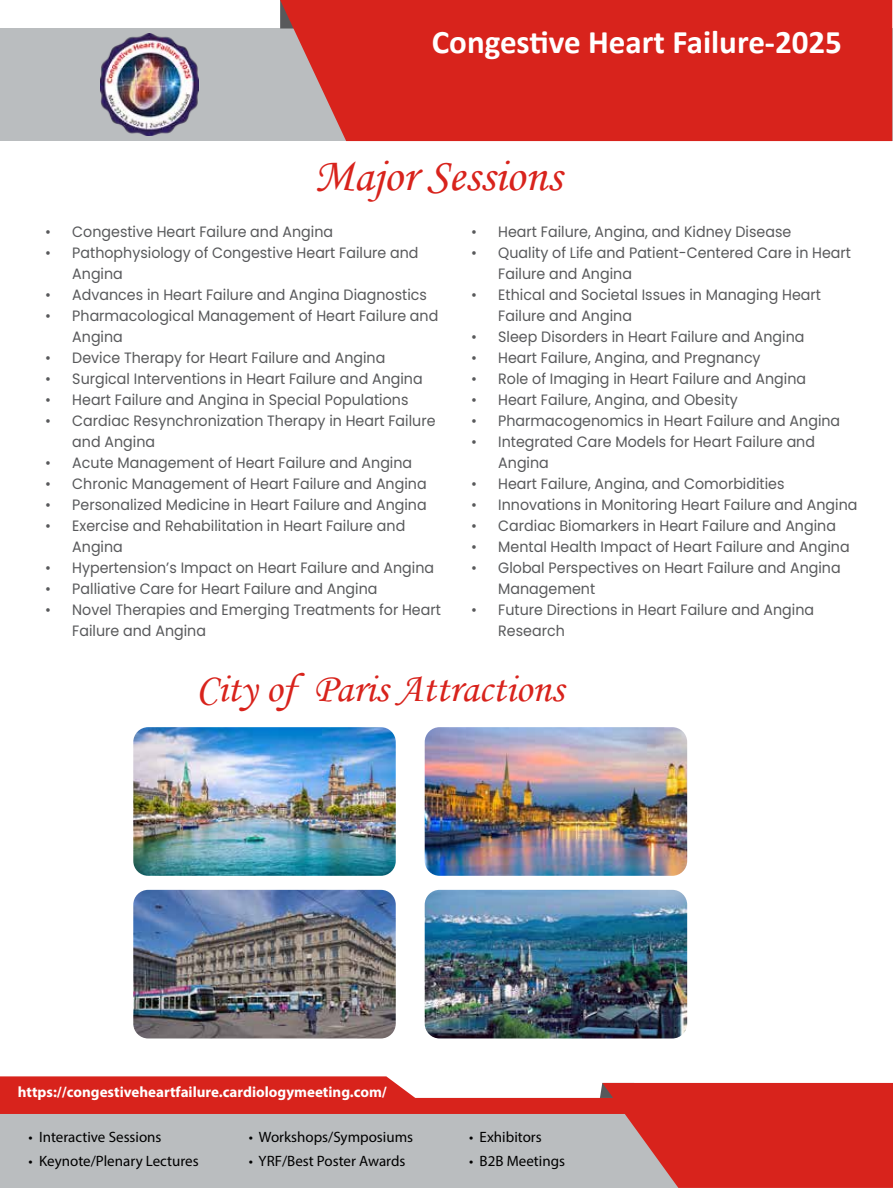
<style>
.page{position:relative;width:893px;height:1188px;background:#fff}
.page>*{position:absolute;margin:0;border:0;box-sizing:border-box;transform-origin:0 0}
.t1{font:47.1px "Monotype Corsiva";color:#d8231c}
.t2{font:41.1px "Monotype Corsiva";color:#d8231c}
.t3{font:700 33px "Calibri";color:#fff}
.t4{font:15px/21px "Poppins";color:#58595b;scale:.95 1}
.t5{font:15px "Myriad Pro";color:#000}
.t6{font:700 15px "Myriad Pro";color:#fff}
</style>
<div class="page">
<div style="left:0;top:1113px;width:598px;height:74px;background:#babdbf"></div>
<div style="left:0;top:28px;width:892px;height:113px;background:#babdbf"></div>
<div style="left:280px;top:0;width:612px;height:141px;background:#d8231c"></div>
<div style="left:0;top:1097px;width:760px;height:16px;background:#d8231c"></div>
<svg style="left:598px;top:1082px;width:295px;height:105px;background:#d43833"></svg>
<svg style="left:0;top:1076px;width:420px;height:22px;background:#da302a"></svg>
<img style="left:100px;top:34px;width:98px;height:101px">
<img style="left:133px;top:727px;width:263px;height:148px">
<img style="left:133px;top:889px;width:263px;height:149px">
<img style="left:425px;top:727px;width:262px;height:148px">
<img style="left:425px;top:889px;width:262px;height:149px">
<h3 class="t3" style="left:432px;top:19px;width:412px">Congestive Heart Failure-2025</h3>
<h1 class="t1" style="left:314px;top:147px;width:249px">Major Sessions</h1>
<p class="t4" style="left:45px;top:221px;width:304px">• Congestive Heart Failure and Angina</p>
<p class="t4" style="left:72px;top:242px;width:366px;text-indent:-27px">• Pathophysiology of Congestive Heart Failure and<br>Angina</p>
<p class="t4" style="left:45px;top:284px;width:403px">• Advances in Heart Failure and Angina Diagnostics</p>
<p class="t4" style="left:72px;top:305px;width:387px;text-indent:-27px">• Pharmacological Management of Heart Failure and<br>Angina</p>
<p class="t4" style="left:45px;top:347px;width:359px">• Device Therapy for Heart Failure and Angina</p>
<p class="t4" style="left:45px;top:368px;width:399px">• Surgical Interventions in Heart Failure and Angina</p>
<p class="t4" style="left:45px;top:389px;width:384px">• Heart Failure and Angina in Special Populations</p>
<p class="t4" style="left:72px;top:410px;width:384px;text-indent:-27px">• Cardiac Resynchronization Therapy in Heart Failure and Angina</p>
<p class="t4" style="left:45px;top:452px;width:388px">• Acute Management of Heart Failure and Angina</p>
<p class="t4" style="left:45px;top:473px;width:403px">• Chronic Management of Heart Failure and Angina</p>
<p class="t4" style="left:45px;top:494px;width:403px">• Personalized Medicine in Heart Failure and Angina</p>
<p class="t4" style="left:72px;top:515px;width:352px;text-indent:-27px">• Exercise and Rehabilitation in Heart Failure and<br>Angina</p>
<p class="t4" style="left:45px;top:557px;width:411px">• Hypertension’s Impact on Heart Failure and Angina</p>
<p class="t4" style="left:45px;top:578px;width:351px">• Palliative Care for Heart Failure and Angina</p>
<p class="t4" style="left:72px;top:599px;width:390px;text-indent:-27px">• Novel Therapies and Emerging Treatments for Heart<br>Failure and Angina</p>
<p class="t4" style="left:471px;top:221px;width:338px">• Heart Failure, Angina, and Kidney Disease</p>
<p class="t4" style="left:498px;top:242px;width:373px;text-indent:-27px">• Quality of Life and Patient-Centered Care in Heart<br>Failure and Angina</p>
<p class="t4" style="left:498px;top:284px;width:341px;text-indent:-27px">• Ethical and Societal Issues in Managing Heart<br>Failure and Angina</p>
<p class="t4" style="left:471px;top:326px;width:352px">• Sleep Disorders in Heart Failure and Angina</p>
<p class="t4" style="left:471px;top:347px;width:306px">• Heart Failure, Angina, and Pregnancy</p>
<p class="t4" style="left:471px;top:368px;width:354px">• Role of Imaging in Heart Failure and Angina</p>
<p class="t4" style="left:471px;top:389px;width:282px">• Heart Failure, Angina, and Obesity</p>
<p class="t4" style="left:471px;top:410px;width:390px">• Pharmacogenomics in Heart Failure and Angina</p>
<p class="t4" style="left:498px;top:431px;width:335px;text-indent:-27px">• Integrated Care Models for Heart Failure and<br>Angina</p>
<p class="t4" style="left:471px;top:473px;width:331px">• Heart Failure, Angina, and Comorbidities</p>
<p class="t4" style="left:471px;top:494px;width:408px">• Innovations in Monitoring Heart Failure and Angina</p>
<p class="t4" style="left:471px;top:515px;width:385px">• Cardiac Biomarkers in Heart Failure and Angina</p>
<p class="t4" style="left:471px;top:536px;width:400px">• Mental Health Impact of Heart Failure and Angina</p>
<p class="t4" style="left:498px;top:557px;width:362px;text-indent:-27px">• Global Perspectives on Heart Failure and Angina<br>Management</p>
<p class="t4" style="left:498px;top:599px;width:334px;text-indent:-27px">• Future Directions in Heart Failure and Angina<br>Research</p>
<h2 class="t2" style="left:196px;top:663px;width:369px">City of Paris Attractions</h2>
<p class="t6" style="left:18px;top:1082px;width:371px">https://congestiveheartfailure.cardiologymeeting.com/</p>
<p class="t5" style="left:28px;top:1127px;width:135px">• Interactive Sessions</p>
<p class="t5" style="left:28px;top:1151px;width:172px">• Keynote/Plenary Lectures</p>
<p class="t5" style="left:249px;top:1127px;width:166px">• Workshops/Symposiums</p>
<p class="t5" style="left:249px;top:1151px;width:158px">• YRF/Best Poster Awards</p>
<p class="t5" style="left:469px;top:1127px;width:74px">• Exhibitors</p>
<p class="t5" style="left:469px;top:1151px;width:98px">• B2B Meetings</p>
</div>
